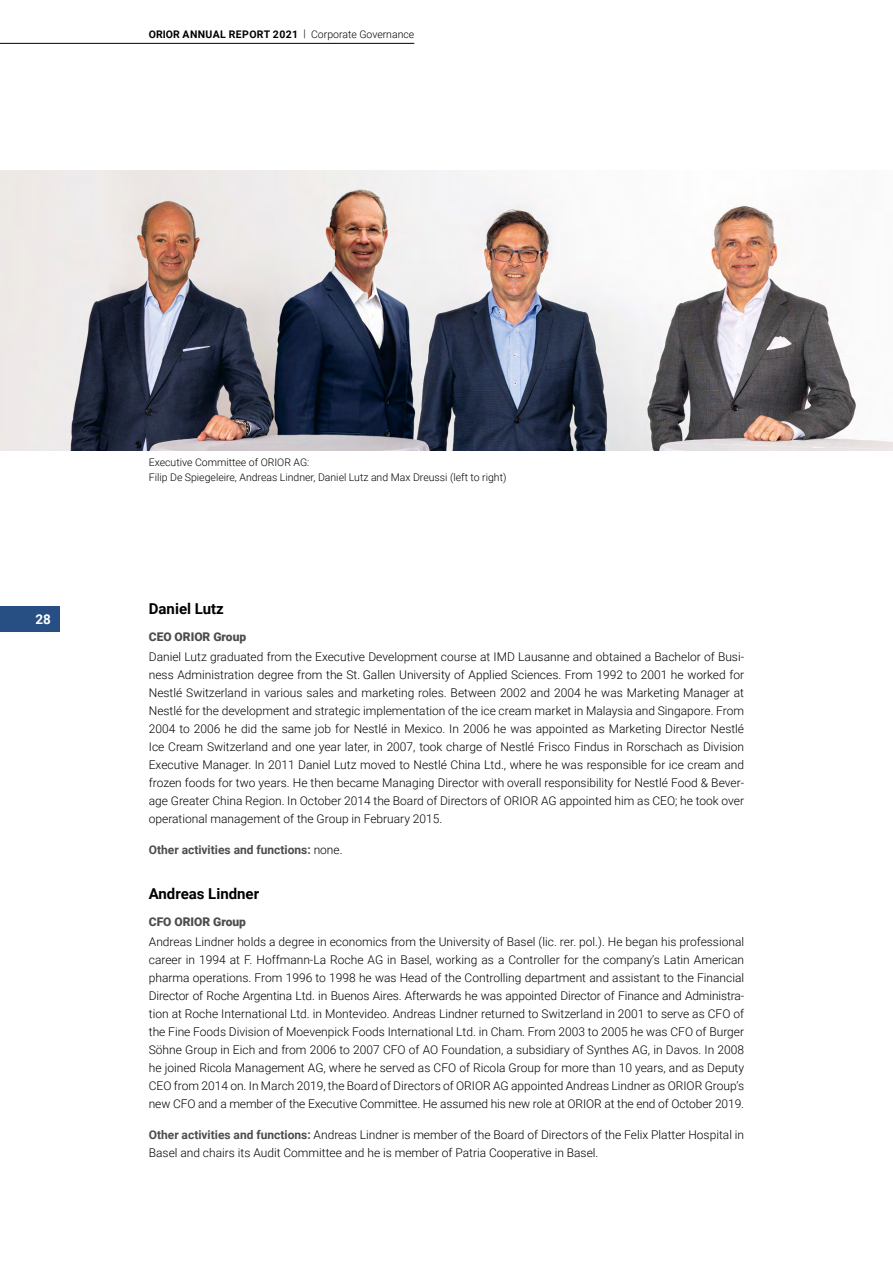
<style>
.page{position:relative;width:893px;height:1263px;background:#fff}
.page>*{position:absolute;margin:0;border:0;box-sizing:border-box;transform-origin:0 0}
.t1{font:700 15px "Roboto";color:#000}
.t2{font:700 13.5px "Roboto";color:#fff}
.t3{font:300 12px/18px "Roboto";color:#000;text-align:justify}
.t4{font:700 12px "Roboto";color:#4d4d4c}
.t5{font:900 12px "Roboto";color:#4d4d4c}
.t6{font:300 10.5px/15px "Roboto";color:#000}
.t7{font:700 10.5px "Roboto";letter-spacing:.035em;color:#000}
.s1{font-weight:300}
.s2{font-weight:300;color:#000}
.s3{font-weight:700;color:#4d4d4c}
</style>
<div class="page">
<hr style="left:0;top:43px;width:414px;height:1px;background:#000">
<div style="left:0;top:606px;width:60px;height:25px;background:#274f84"></div>
<img style="left:0;top:170px;width:893px;height:281px">
<p class="t7" style="left:149px;top:27px;width:267px">ORIOR ANNUAL REPORT 2021 <span class="s1">| Corporate Governance</span></p>
<p class="t2" style="left:36px;top:609px;width:17px">28</p>
<p class="t6" style="left:149px;top:454px;width:359px">Executive Committee of ORIOR AG:<br>Filip De Spiegeleire, Andreas Lindner, Daniel Lutz and Max Dreussi (left to right)</p>
<p class="t1" style="left:149px;top:598px;width:77px">Daniel Lutz</p>
<p class="t5" style="left:149px;top:628px;width:99px">CEO ORIOR Group</p>
<p class="t3" style="left:149px;top:647px;width:597px">Daniel Lutz graduated from the Executive Development course at IMD Lausanne and obtained a Bachelor of Busi&shy;ness Administration degree from the St. Gallen University of Applied Sciences. From 1992 to 2001 he worked for Nestlé Switzerland in various sales and marketing roles. Between 2002 and 2004 he was Marketing Manager at Nestlé for the development and strategic implementation of the ice cream market in Malaysia and Singapore. From 2004 to 2006 he did the same job for Nestlé in Mexico. In 2006 he was appointed as Marketing Director Nestlé Ice Cream Switzerland and one year later, in 2007, took charge of Nestlé Frisco Findus in Rorschach as Division Executive Manager. In 2011 Daniel Lutz moved to Nestlé China Ltd., where he was responsible for ice cream and frozen foods for two years. He then became Managing Director with overall responsibility for Nestlé Food &amp; Bever&shy;age Greater China Region. In October 2014 the Board of Directors of ORIOR AG appointed him as CEO; he took over operational management of the Group in February 2015.</p>
<p class="t4" style="left:149px;top:841px;width:195px">Other activities and functions: <span class="s2">none.</span></p>
<p class="t1" style="left:149px;top:884px;width:112px">Andreas Lindner</p>
<p class="t5" style="left:149px;top:913px;width:99px">CFO ORIOR Group</p>
<p class="t3" style="left:149px;top:932px;width:597px">Andreas Lindner holds a degree in economics from the University of Basel (lic. rer. pol.). He began his professional career in 1994 at F. Hoffmann-La Roche AG in Basel, working as a Controller for the company’s Latin American pharma operations. From 1996 to 1998 he was Head of the Controlling department and assistant to the Financial Director of Roche Argentina Ltd. in Buenos Aires. Afterwards he was appointed Director of Finance and Administra&shy;tion at Roche International Ltd. in Montevideo. Andreas Lindner returned to Switzerland in 2001 to serve as CFO of the Fine Foods Division of Moevenpick Foods International Ltd. in Cham. From 2003 to 2005 he was CFO of Burger Söhne Group in Eich and from 2006 to 2007 CFO of AO Foundation, a subsidiary of Synthes AG, in Davos. In 2008 he joined Ricola Management AG, where he served as CFO of Ricola Group for more than 10 years, and as Deputy CEO from 2014 on. In March 2019, the Board of Directors of ORIOR AG appointed Andreas Lindner as ORIOR Group’s new CFO and a member of the Executive Committee. He assumed his new role at ORIOR at the end of October 2019.</p>
<p class="t3" style="left:149px;top:1125px;width:597px"><span class="s3">Other activities and functions:</span> Andreas Lindner is member of the Board of Directors of the Felix Platter Hospital in<br>Basel and chairs its Audit Committee and he is member of Patria Cooperative in Basel.</p>
</div>
